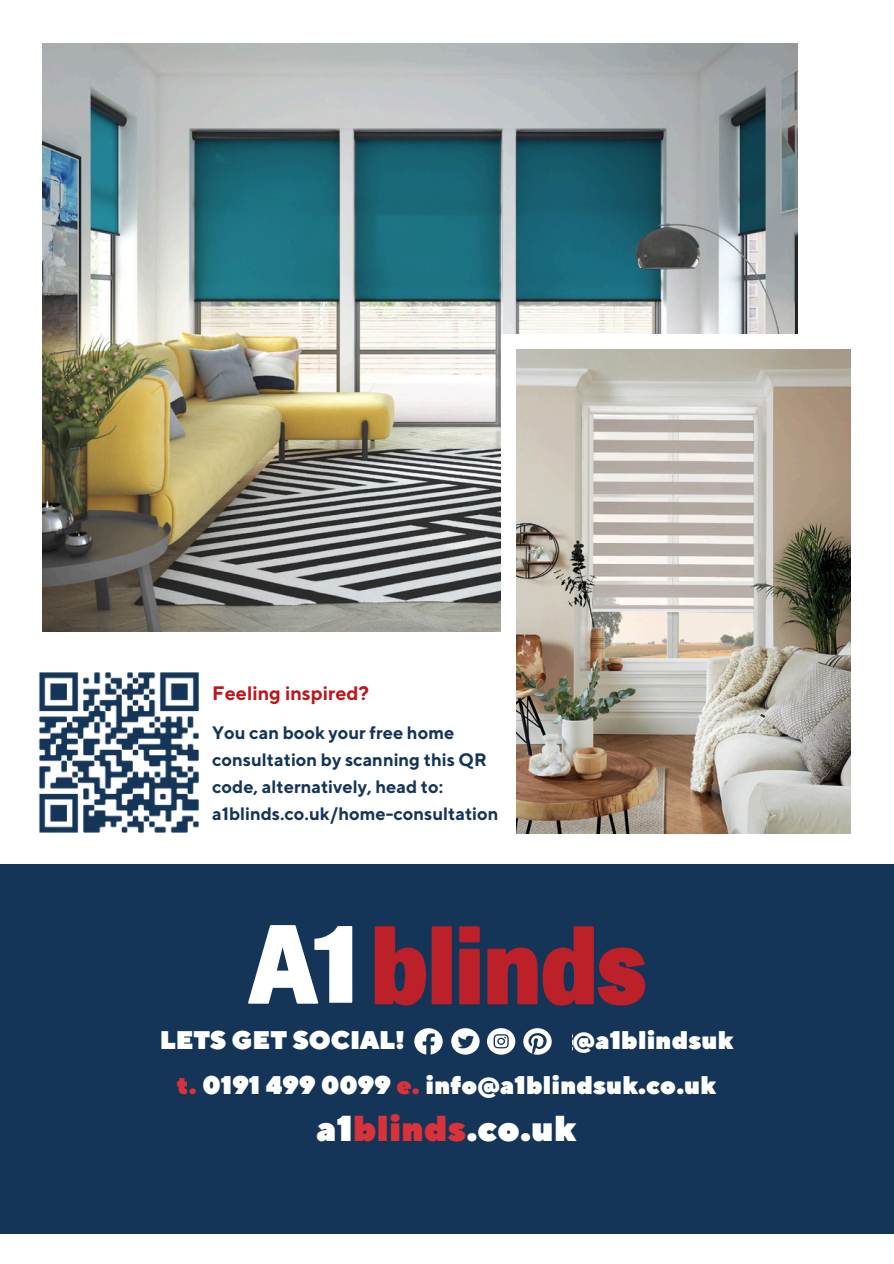
<style>
.page{position:relative;width:894px;height:1264px;background:#fff}
.page>*{position:absolute;margin:0;border:0;box-sizing:border-box;transform-origin:0 0}
.t1{font:800 36px "TT Norms";color:#fff}
.t2{font:800 25.5px/45px "TT Norms";color:#fff}
.t3{font:700 19.5px "TT Norms";color:#bc181d}
.t4{font:700 18px/27px "TT Norms";color:#143557}
.s1{color:#d9323b}
</style>
<div class="page">
<div style="left:0;top:864px;width:893px;height:369px;background:#143557"></div>
<svg style="left:375px;top:926px;width:77px;height:79px"></svg>
<svg style="left:459px;top:926px;width:21px;height:16px"></svg>
<svg style="left:459px;top:948px;width:21px;height:56px"></svg>
<svg style="left:487px;top:926px;width:158px;height:79px"></svg>
<svg style="left:248px;top:925px;width:104px;height:78px"></svg>
<img style="left:42px;top:44px;width:755px;height:587px">
<div style="left:501px;top:334px;width:349px;height:519px;background:#fff"></div>
<img style="left:516px;top:349px;width:335px;height:484px">
<svg style="left:414px;top:1028px;width:29px;height:26px"></svg>
<svg style="left:451px;top:1028px;width:28px;height:26px"></svg>
<svg style="left:523px;top:1028px;width:29px;height:26px"></svg>
<svg style="left:487px;top:1028px;width:28px;height:26px"></svg>
<img style="left:38px;top:672px;width:161px;height:161px">
<p class="t3" style="left:212px;top:681px;width:159px">Feeling inspired?</p>
<p class="t4" style="left:212px;top:718px;width:276px">You can book your free home consultation by scanning this QR</p>
<h2 class="t4" style="left:212px;top:772px;width:288px">code, alternatively, head to: a1blinds.co.uk/home-consultation</h2>
<p class="t2" style="left:177px;top:1016px;width:558px;text-indent:396px">@a1blindsuk <span class="s1">t.</span> 0191 499 0099 <span class="s1">e.</span> info@a1blindsuk.co.uk</p>
<p class="t1" style="left:316px;top:1106px;width:261px">a1<span class="s1">blinds</span>.co.uk</p>
<p class="t2" style="left:160px;top:1016px;width:246px">LETS GET SOCIAL!</p>
</div>
